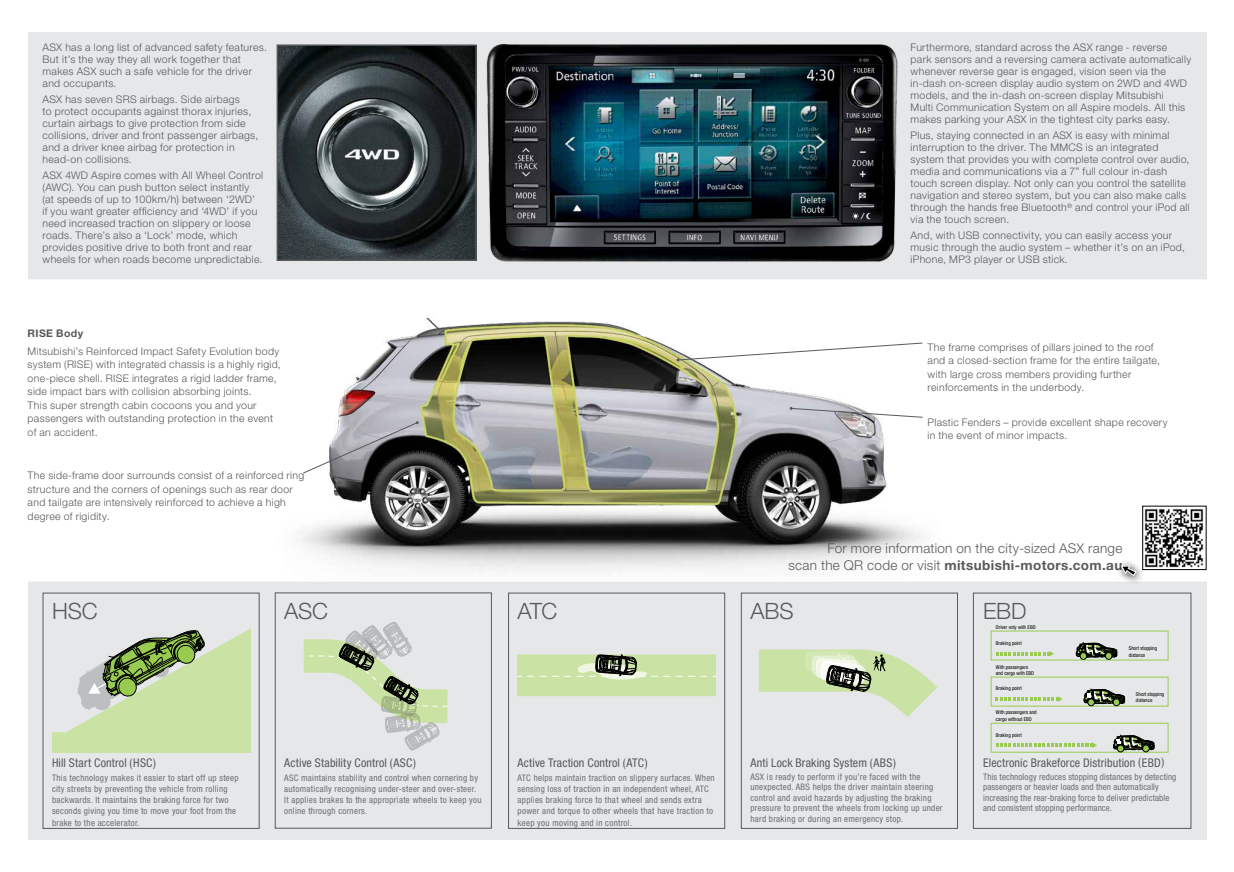
<style>
.page{position:relative;width:1234px;height:872px;background:#fff}
.page>*{position:absolute;margin:0;border:0;box-sizing:border-box;transform-origin:0 0}
.t1{font:300 22.5px "Helvetica Neue";letter-spacing:-.01em;color:#58595b}
.t2{font:300 13.5px/16.5px "Helvetica Neue";letter-spacing:.02em;color:#58595b;text-align:right}
.t3{font:condensed 12px "Helvetica Neue";letter-spacing:.015em;color:#58595b}
.t4{font:300 10.5px/12px "Helvetica Neue";letter-spacing:.03em;color:#58595b}
.t5{font:700 10.5px "Helvetica Neue";letter-spacing:.035em;color:#58595b}
.t6{font:condensed 9px/11.2px "Helvetica Neue";letter-spacing:.03em;color:#6d6e71}
.t7{font:condensed 9px/10.5px "Helvetica Neue";letter-spacing:.01em;color:#6d6e71}
.t8{font:condensed 5.25px/6.3px "Helvetica Neue";color:#000}
.s1{font-weight:700}
</style>
<div class="page">
<div style="left:28px;top:32px;width:1177px;height:248px;background:#e6e7e8"></div>
<div style="left:28px;top:581px;width:1177px;height:259px;background:#e6e7e8"></div>
<img style="left:301px;top:317px;width:620px;height:255px">
<svg style="left:676px;top:342px;width:247px;height:19px"></svg>
<svg style="left:789px;top:407px;width:134px;height:11px"></svg>
<svg style="left:302px;top:421px;width:116px;height:53px"></svg>
<svg style="left:52px;top:629px;width:198px;height:123px"></svg>
<div style="left:508px;top:592px;width:217px;height:236px;border:1px solid #58595b"></div>
<svg style="left:517px;top:654px;width:198px;height:42px;background:#bfd49d"></svg>
<div style="left:275px;top:592px;width:216px;height:236px;border:1px solid #58595b"></div>
<svg style="left:303px;top:622px;width:145px;height:128px"></svg>
<svg style="left:758px;top:649px;width:179px;height:68px"></svg>
<svg style="left:972px;top:592px;width:219px;height:237px"></svg>
<div style="left:990px;top:677px;width:178px;height:29px;border:1px solid #98cb4f"></div>
<div style="left:990px;top:723px;width:178px;height:29px;border:1px solid #98cb4f"></div>
<svg style="left:995px;top:651px;width:58px;height:5px"></svg>
<svg style="left:995px;top:696px;width:67px;height:6px"></svg>
<svg style="left:996px;top:742px;width:100px;height:6px"></svg>
<svg style="left:1075px;top:642px;width:42px;height:17px"></svg>
<div style="left:1087px;top:699px;width:7px;height:7px;border:1px solid #000;border-radius:50%"></div>
<svg style="left:1083px;top:688px;width:41px;height:17px"></svg>
<svg style="left:1113px;top:734px;width:41px;height:18px"></svg>
<img style="left:472px;top:44px;width:432px;height:236px">
<img style="left:1144px;top:509px;width:59px;height:59px">
<div style="left:1142px;top:506px;width:63px;height:64px;border:1px solid #000"></div>
<svg style="left:1115px;top:559px;width:29px;height:24px"></svg>
<svg style="left:1120px;top:559px;width:22px;height:17px"></svg>
<img style="left:278px;top:46px;width:196px;height:213px">
<div style="left:276px;top:44px;width:200px;height:217px;border:1px solid #58595b"></div>
<p class="t4" style="left:43px;top:41px;width:226px">ASX has a long list of advanced safety features.<br>But it’s the way they all work together that makes ASX such a safe vehicle for the driver and occupants.</p>
<p class="t4" style="left:43px;top:93px;width:217px">ASX has seven SRS airbags. Side airbags<br>to protect occupants against thorax injuries, curtain airbags to give protection from side collisions, driver and front passenger airbags, and a driver knee airbag for protection in head-on collisions.</p>
<p class="t4" style="left:43px;top:169px;width:222px">ASX 4WD Aspire comes with All Wheel Control (AWC). You can push button select instantly (at speeds of up to 100km/h) between ‘2WD’<br>if you want greater efficiency and ‘4WD’ if you need increased traction on slippery or loose roads. There’s also a ‘Lock’ mode, which provides positive drive to both front and rear wheels for when roads become unpredictable.</p>
<p class="t5" style="left:28px;top:327px;width:57px">RISE Body</p>
<p class="t4" style="left:28px;top:344px;width:254px;line-height:13.5px">Mitsubishi’s Reinforced Impact Safety Evolution body system (RISE) with integrated chassis is a highly rigid, one-piece shell. RISE integrates a rigid ladder frame, side impact bars with collision absorbing joints.<br>This super strength cabin cocoons you and your passengers with outstanding protection in the event of an accident.</p>
<p class="t4" style="left:28px;top:468px;width:278px;line-height:13.5px">The side-frame door surrounds consist of a reinforced ring structure and the corners of openings such as rear door and tailgate are intensively reinforced to achieve a high degree of rigidity.</p>
<h1 class="t1" style="left:52px;top:597px;width:47px">HSC</h1>
<h1 class="t1" style="left:284px;top:597px;width:45px">ASC</h1>
<p class="t3" style="left:52px;top:756px;width:105px">Hill Start Control (HSC)</p>
<p class="t6" style="left:52px;top:772px;width:188px">This technology makes it easier to start off up steep city streets by preventing the vehicle from rolling backwards. It maintains the braking force for two seconds giving you time to move your foot from the brake to the accelerator.</p>
<p class="t3" style="left:284px;top:756px;width:133px">Active Stability Control (ASC)</p>
<p class="t6" style="left:284px;top:771px;width:199px">ASC maintains stability and control when cornering by automatically recognising under-steer and over-steer.<br>It applies brakes to the appropriate wheels to keep you online through corners.</p>
<p class="t4" style="left:910px;top:41px;width:282px">Furthermore, standard across the ASX range - reverse<br>park sensors and a reversing camera activate automatically whenever reverse gear is engaged, vision seen via the in-dash on-screen display audio system on 2WD and 4WD models, and the in-dash on-screen display Mitsubishi<br>Multi Communication System on all Aspire models. All this makes parking your ASX in the tightest city parks easy.</p>
<p class="t4" style="left:910px;top:129px;width:280px">Plus, staying connected in an ASX is easy with minimal interruption to the driver. The MMCS is an integrated system that provides you with complete control over audio, media and communications via a 7” full colour in-dash touch screen display. Not only can you control the satellite navigation and stereo system, but you can also make calls through the hands free Bluetooth<sup>®</sup> and control your iPod all via the touch screen.</p>
<p class="t4" style="left:910px;top:229px;width:276px">And, with USB connectivity, you can easily access your music through the audio system – whether it’s on an iPod, iPhone, MP3 player or USB stick.</p>
<p class="t4" style="left:927px;top:340px;width:234px;line-height:13.5px">The frame comprises of pillars joined to the roof and a closed-section frame for the entire tailgate, with large cross members providing further reinforcements in the underbody.</p>
<p class="t4" style="left:927px;top:415px;width:241px;line-height:13.5px">Plastic Fenders – provide excellent shape recovery in the event of minor impacts.</p>
<h1 class="t1" style="left:517px;top:597px;width:41px">ATC</h1>
<p class="t3" style="left:517px;top:756px;width:132px">Active Traction Control (ATC)</p>
<p class="t6" style="left:517px;top:772px;width:199px">ATC helps maintain traction on slippery surfaces. When sensing loss of traction in an independent wheel, ATC applies braking force to that wheel and sends extra power and torque to other wheels that have traction to keep you moving and in control.</p>
<p class="t2" style="left:788px;top:540px;width:335px">For more information on the city-sized ASX range<br>scan the QR code or visit <span class="s1">mitsubishi-motors.com.au</span></p>
<h1 class="t1" style="left:750px;top:597px;width:45px">ABS</h1>
<p class="t3" style="left:750px;top:756px;width:147px">Anti Lock Braking System (ABS)</p>
<p class="t6" style="left:750px;top:771px;width:194px;line-height:10.5px">ASX is ready to perform if you’re faced with the unexpected. ABS helps the driver maintain steering control and avoid hazards by adjusting the braking pressure to prevent the wheels from locking up under hard braking or during an emergency stop.</p>
<h1 class="t1" style="left:982px;top:597px;width:45px">EBD</h1>
<p class="t8" style="left:995px;top:624px;width:41px">Driver only with EBD</p>
<p class="t8" style="left:995px;top:663px;width:40px">With passengers and cargo with EBD</p>
<p class="t8" style="left:995px;top:709px;width:42px">With passengers and cargo without EBD</p>
<p class="t8" style="left:995px;top:639px;width:27px">Braking point</p>
<p class="t8" style="left:995px;top:685px;width:27px">Braking point</p>
<p class="t8" style="left:1128px;top:645px;width:30px">Short stopping distance</p>
<p class="t8" style="left:1135px;top:691px;width:30px">Short stopping distance</p>
<p class="t8" style="left:995px;top:732px;width:27px">Braking point</p>
<p class="t3" style="left:982px;top:756px;width:183px">Electronic Brakeforce Distribution (EBD)</p>
<p class="t7" style="left:982px;top:771px;width:195px">This technology reduces stopping distances by detecting passengers or heavier loads and then automatically increasing the rear-braking force to deliver predictable and consistent stopping performance.</p>
</div>
